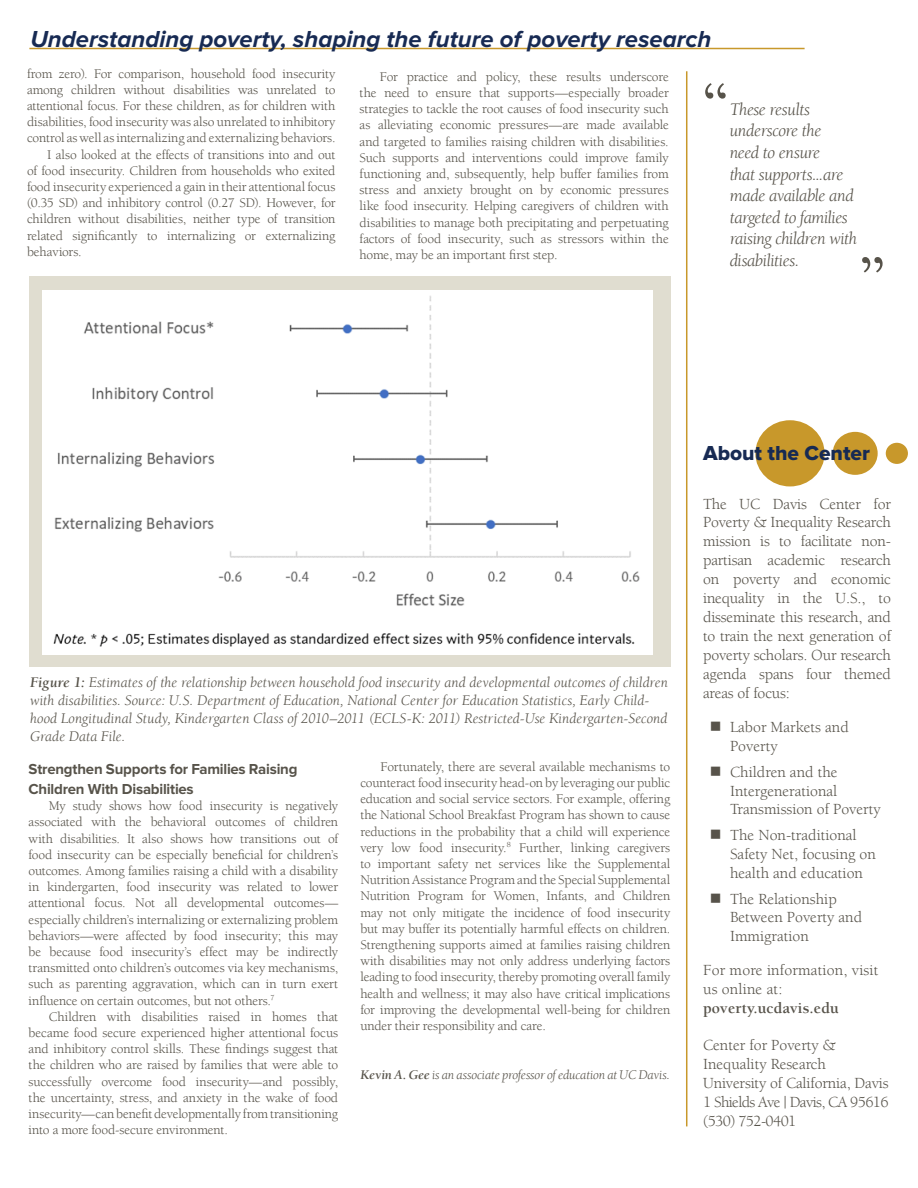
<style>
.page{position:relative;width:918px;height:1188px;background:#fff}
.page>*{position:absolute;margin:0;border:0;box-sizing:border-box;transform-origin:0 0}
.body_text__no_indent{font:700 61.5px "Berkeley UC Davis";color:#57534a}
.body_text__no_indent-2{font:italic 700 24px "Proxima Nova";color:#172a53}
.subhead{font:21px "Proxima Nova Extrabld";color:#172a53}
.body_text__indent{font:italic 18px/21.6px "Berkeley UC Davis";letter-spacing:-.025em;color:#57534a}
.sidebar_futura_text{font:15.75px/18.9px "Berkeley UC Davis";color:#57534a}
.sidebar_futura_text-2{font:15.75px "Berkeley UC Davis";letter-spacing:-.04em;color:#57534a}
.body_text__no_indent-3{font:italic 15px/18px "Berkeley UC Davis";letter-spacing:.005em;color:#57534a}
.body_text__no_indent-4{font:700 15px/19.8px "Proxima Nova";letter-spacing:-.015em;color:#57534a}
.body_text__no_indent-5{font:13.5px/16.2px "Berkeley UC Davis";letter-spacing:-.005em;color:#57534a;text-align:justify}
.body_text__no_indent-6{font:italic 13.5px "Berkeley UC Davis";letter-spacing:-.015em;color:#57534a}
.s1{font-weight:700}
</style>
<div class="page">
<div style="left:755px;top:420px;width:70px;height:66px;background:#c8982b;border-radius:50%"></div>
<div style="left:833px;top:432px;width:45px;height:43px;background:#c8982b;border-radius:50%"></div>
<div style="left:886px;top:443px;width:22px;height:21px;background:#c8982b;border-radius:50%"></div>
<hr style="left:29px;top:48px;width:776px;height:1px;background:#c8982b">
<hr style="left:686px;top:71px;width:1px;height:1055px;background:#c8982b">
<div style="left:29px;top:276px;width:641px;height:391px;background:#e0ddd0"></div>
<div style="left:43px;top:291px;width:610px;height:363px;background:#fff"></div>
<p class="body_text__no_indent-2" style="left:30px;top:25px;width:682px">Understanding poverty, shaping the future of poverty research</p>
<p class="body_text__no_indent-5" style="left:27px;top:65px;width:310px">from zero). For comparison, household food insecurity among children without disabilities was unrelated to attentional focus. For these children, as for children with disabilities, food insecurity was also unrelated to inhibitory control as well as internalizing and externalizing behaviors.</p>
<p class="body_text__no_indent-5" style="left:27px;top:146px;width:310px;text-indent:20px">I also looked at the effects of transitions into and out of food insecurity. Children from households who exited food insecurity experienced a gain in their attentional focus (0.35 SD) and inhibitory control (0.27 SD). However, for children without disabilities, neither type of transition related significantly to internalizing or externalizing behaviors.</p>
<p class="body_text__no_indent-5" style="left:360px;top:68px;width:311px;text-indent:20px">For practice and policy, these results underscore the need to ensure that supports—especially broader strategies to tackle the root causes of food insecurity such as alleviating economic pressures—are made available and targeted to families raising children with disabilities.<br>Such supports and interventions could improve family functioning and, subsequently, help buffer families from stress and anxiety brought on by economic pressures like food insecurity. Helping caregivers of children with disabilities to manage both precipitating and perpetuating factors of food insecurity, such as stressors within the home, may be an important first step.</p>
<p class="body_text__no_indent" style="left:702px;top:67px;width:29px">“</p>
<p class="body_text__indent" style="left:730px;top:98px;width:129px">These results underscore the<br>need to ensure<br>that supports...are made available and targeted to families raising children with disabilities.</p>
<p class="body_text__no_indent" style="left:859px;top:241px;width:29px">”</p>
<p class="body_text__no_indent-3" style="left:30px;top:673px;width:640px"><span class="s1">Figure 1:</span> Estimates of the relationship between household food insecurity and developmental outcomes of children with disabilities. Source: U.S. Department of Education, National Center for Education Statistics, Early Child&shy;hood Longitudinal Study, Kindergarten Class of 2010–2011 (ECLS-K: 2011) Restricted-Use Kindergarten-Second Grade Data File.</p>
<p class="body_text__no_indent-4" style="left:29px;top:760px;width:270px">Strengthen Supports for Families Raising<br>Children With Disabilities</p>
<p class="body_text__no_indent-5" style="left:29px;top:798px;width:311px;text-indent:20px">My study shows how food insecurity is negatively associated with the behavioral outcomes of children with disabilities. It also shows how transitions out of food insecurity can be especially beneficial for children’s outcomes. Among families raising a child with a disability in kindergarten, food insecurity was related to lower attentional focus. Not all developmental outcomes— especially children’s internalizing or externalizing problem behaviors—were affected by food insecurity; this may be because food insecurity’s effect may be indirectly transmitted onto children’s outcomes via key mechanisms, such as parenting aggravation, which can in turn exert influence on certain outcomes, but not others.<sup>7</sup></p>
<p class="body_text__no_indent-5" style="left:29px;top:1008px;width:311px;text-indent:20px">Children with disabilities raised in homes that became food secure experienced higher attentional focus and inhibitory control skills. These findings suggest that the children who are raised by families that were able to successfully overcome food insecurity—and possibly, the uncertainty, stress, and anxiety in the wake of food insecurity—can benefit developmentally from transitioning into a more food-secure environment.</p>
<p class="body_text__no_indent-5" style="left:360px;top:758px;width:311px;text-indent:20px">Fortunately, there are several available mechanisms to counteract food insecurity head-on by leveraging our public education and social service sectors. For example, offering the National School Breakfast Program has shown to cause reductions in the probability that a child will experience very low food insecurity.<sup>8</sup> Further, linking caregivers to important safety net services like the Supplemental Nutrition Assistance Program and the Special Supplemental Nutrition Program for Women, Infants, and Children may not only mitigate the incidence of food insecurity but may buffer its potentially harmful effects on children.<br>Strengthening supports aimed at families raising children with disabilities may not only address underlying factors leading to food insecurity, thereby promoting overall family health and wellness; it may also have critical implications for improving the developmental well-being for children under their responsibility and care.</p>
<p class="body_text__no_indent-6" style="left:360px;top:1066px;width:311px"><span class="s1">Kevin A. Gee</span> is an associate professor of education at UC Davis.</p>
<p class="subhead" style="left:703px;top:441px;width:168px">About the Center</p>
<p class="sidebar_futura_text" style="left:703px;top:494px;width:189px;text-align:justify">The UC Davis Center for Poverty &amp; Inequality Research mission is to facilitate non&shy;partisan academic research on poverty and economic inequality in the U.S., to disseminate this research, and to train the next generation of poverty scholars. Our research agenda spans four themed areas of focus:</p>
<p class="sidebar_futura_text" style="left:730px;top:717px;width:120px;text-indent:-20px">■ Labor Markets and<br>Poverty</p>
<p class="sidebar_futura_text" style="left:730px;top:762px;width:152px;text-indent:-20px">■ Children and the<br>Intergenerational<br>Transmission of Poverty</p>
<p class="sidebar_futura_text" style="left:730px;top:825px;width:147px;text-indent:-20px">■ The Non-traditional<br>Safety Net, focusing on health and education</p>
<p class="sidebar_futura_text" style="left:730px;top:889px;width:134px;text-indent:-20px">■ The Relationship<br>Between Poverty and<br>Immigration</p>
<p class="sidebar_futura_text" style="left:703px;top:961px;width:177px">For more information, visit us online at: <span class="s1">poverty.ucdavis.edu</span></p>
<p class="sidebar_futura_text" style="left:703px;top:1035px;width:134px">Center for Poverty &amp;<br>Inequality Research</p>
<p class="sidebar_futura_text" style="left:703px;top:1073px;width:187px">University of California, Davis<br>1 Shields Ave | Davis, CA 95616</p>
<p class="sidebar_futura_text-2" style="left:703px;top:1111px;width:95px">(530) 752-0401</p>
</div>
